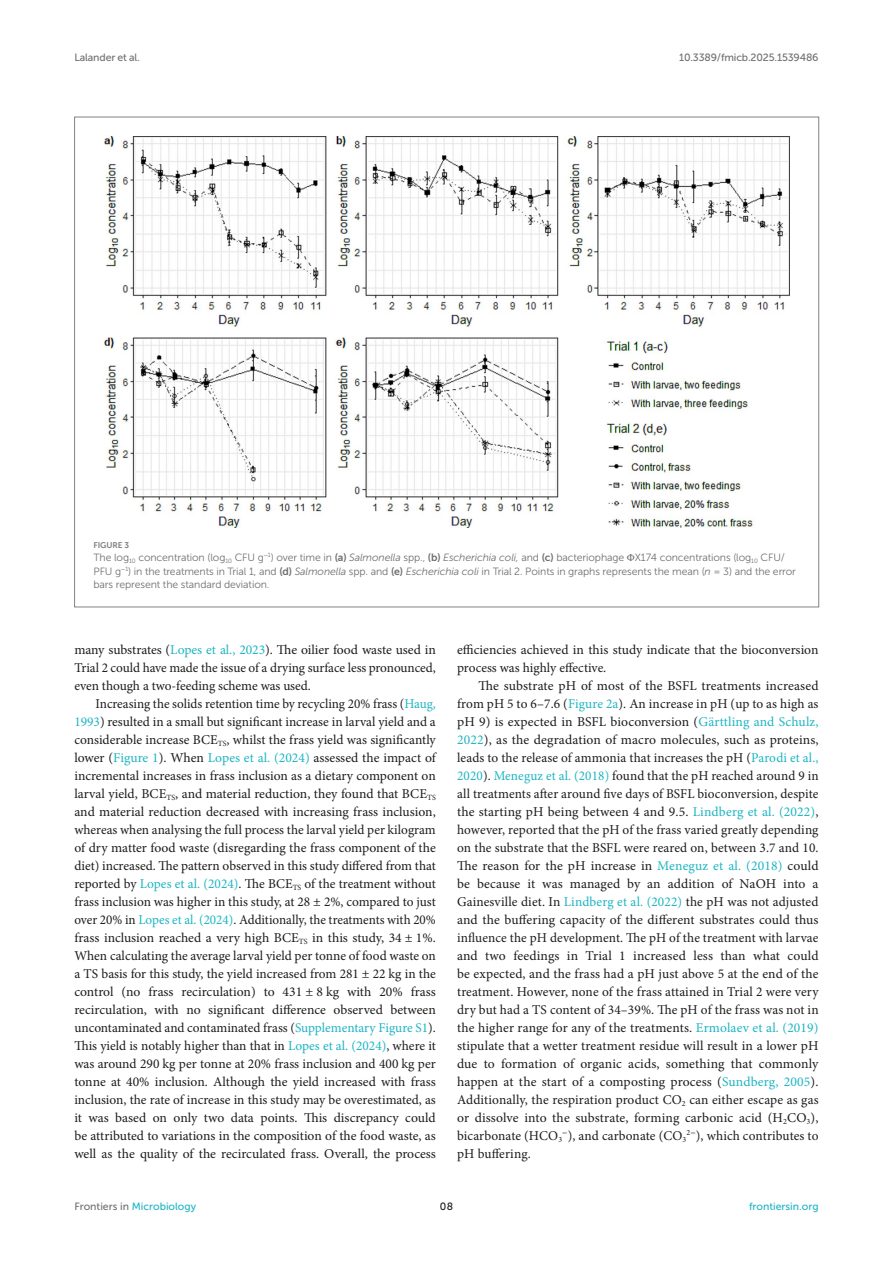
<style>
.page{position:relative;width:893px;height:1263px;background:#fff}
.page>*{position:absolute;margin:0;border:0;box-sizing:border-box;transform-origin:0 0}
.TEXT{font:13.5px/18px "Minion Pro";color:#1b1c1b;text-align:justify}
.FIG_LEG{font:10.5px/13.5px "Museo Sans 300";letter-spacing:-.01em;color:#706f70}
.t1{font:10.5px "Museo Sans 500";letter-spacing:-.015em;color:#706f70}
.t2{font:10.5px "Museo Sans 500";color:#1db5c3}
.t3{font:10.5px "Museo Sans 500";color:#1b1c1b}
.FIG_HD{font:8.25px "Museo Sans 700";letter-spacing:-.01em;color:#7e7f7f}
.s1{font-family:"Museo Sans 700"}
.s2{font-style:italic}
.s3{font-family:"STIX General"}
.s4{color:#1db5c3}
.s5{color:#706f70}
</style>
<div class="page">
<img style="left:103px;top:136px;width:687px;height:392px">
<p class="t1" style="left:74px;top:51px;width:67px">Lalander et al.</p>
<p class="t1" style="left:679px;top:51px;width:141px">10.3389/fmicb.2025.1539486</p>
<p class="FIG_HD" style="left:94px;top:540px;width:37px">FIGURE 3</p>
<p class="FIG_LEG" style="left:94px;top:551px;width:704px">The log<sub>10</sub> concentration (log<sub>10</sub> CFU g<sup>−</sup><sup>1</sup>) over time in <span class="s1">(a)</span> <span class="s2">Salmonella</span> spp., <span class="s1">(b)</span> <span class="s2">Escherichia coli,</span> and <span class="s1">(c)</span> bacteriophage <span class="s3">Φ</span>X174 concentrations (log<sub>10</sub> CFU/<br>PFU g<sup>−</sup><sup>1</sup>) in the treatments in Trial 1, and <span class="s1">(d)</span> <span class="s2">Salmonella</span> spp. and <span class="s1">(e)</span> <span class="s2">Escherichia coli</span> in Trial 2. Points in graphs represents the mean (<span class="s2">n</span> = 3) and the error bars represent the standard deviation.</p>
<p class="TEXT" style="left:74px;top:641px;width:363px">many substrates (<span class="s4">Lopes et al., 2023</span>). The oilier food waste used in Trial 2 could have made the issue of a drying surface less pronounced, even though a two-feeding scheme was used.</p>
<p class="TEXT" style="left:74px;top:695px;width:363px;text-indent:21px">Increasing the solids retention time by recycling 20% frass (<span class="s4">Haug, 1993</span>) resulted in a small but significant increase in larval yield and a considerable increase BCE<sub>TS</sub>, whilst the frass yield was significantly lower (<span class="s4">Figure 1</span>). When <span class="s4">Lopes et al. (2024)</span> assessed the impact of incremental increases in frass inclusion as a dietary component on larval yield, BCE<sub>TS</sub>, and material reduction, they found that BCE<sub>TS </sub>and material reduction decreased with increasing frass inclusion, whereas when analysing the full process the larval yield per kilogram of dry matter food waste (disregarding the frass component of the diet) increased. The pattern observed in this study differed from that reported by <span class="s4">Lopes et al. (2024)</span>. The BCE<sub>TS</sub> of the treatment without frass inclusion was higher in this study, at 28 ± 2%, compared to just over 20% in <span class="s4">Lopes et al. (2024)</span>. Additionally, the treatments with 20% frass inclusion reached a very high BCE<sub>TS</sub> in this study, 34 ± 1%.<br>When calculating the average larval yield per tonne of food waste on a TS basis for this study, the yield increased from 281 ± 22 kg in the control (no frass recirculation) to 431 ± 8 kg with 20% frass recirculation, with no significant difference observed between uncontaminated and contaminated frass (<span class="s4">Supplementary Figure S1</span>).<br>This yield is notably higher than that in <span class="s4">Lopes et al. (2024)</span>, where it was around 290 kg per tonne at 20% frass inclusion and 400 kg per tonne at 40% inclusion. Although the yield increased with frass inclusion, the rate of increase in this study may be overestimated, as it was based on only two data points. This discrepancy could be attributed to variations in the composition of the food waste, as well as the quality of the recirculated frass. Overall, the process</p>
<p class="TEXT" style="left:457px;top:641px;width:363px">efficiencies achieved in this study indicate that the bioconversion process was highly effective.</p>
<p class="TEXT" style="left:457px;top:677px;width:363px;text-indent:21px">The substrate pH of most of the BSFL treatments increased from pH 5 to 6–7.6 (<span class="s4">Figure 2a</span>). An increase in pH (up to as high as pH 9) is expected in BSFL bioconversion (<span class="s4">Gärttling and Schulz, 2022</span>), as the degradation of macro molecules, such as proteins, leads to the release of ammonia that increases the pH (<span class="s4">Parodi et al., 2020</span>). <span class="s4">Meneguz et al. (2018)</span> found that the pH reached around 9 in all treatments after around five days of BSFL bioconversion, despite the starting pH being between 4 and 9.5. <span class="s4">Lindberg et al. (2022)</span>, however, reported that the pH of the frass varied greatly depending on the substrate that the BSFL were reared on, between 3.7 and 10.<br>The reason for the pH increase in <span class="s4">Meneguz et al. (2018)</span> could be because it was managed by an addition of NaOH into a Gainesville diet. In <span class="s4">Lindberg et al. (2022)</span> the pH was not adjusted and the buffering capacity of the different substrates could thus influence the pH development. The pH of the treatment with larvae and two feedings in Trial 1 increased less than what could be expected, and the frass had a pH just above 5 at the end of the treatment. However, none of the frass attained in Trial 2 were very dry but had a TS content of 34–39%. The pH of the frass was not in the higher range for any of the treatments. <span class="s4">Ermolaev et al. (2019) </span>stipulate that a wetter treatment residue will result in a lower pH due to formation of organic acids, something that commonly happen at the start of a composting process (<span class="s4">Sundberg, 2005</span>).<br>Additionally, the respiration product CO<sub>2</sub> can either escape as gas or dissolve into the substrate, forming carbonic acid (H<sub>2</sub>CO<sub>3</sub>), bicarbonate (HCO<sub>3</sub><sup>−</sup>), and carbonate (CO<sub>3</sub><sup>2</sup><sup>−</sup>), which contributes to pH buffering.</p>
<p class="t2" style="left:74px;top:1200px;width:123px"><span class="s5">Frontiers in</span> Microbiology</p>
<p class="t3" style="left:440px;top:1200px;width:15px">08</p>
<p class="t2" style="left:749px;top:1200px;width:71px">frontiersin.org</p>
</div>
